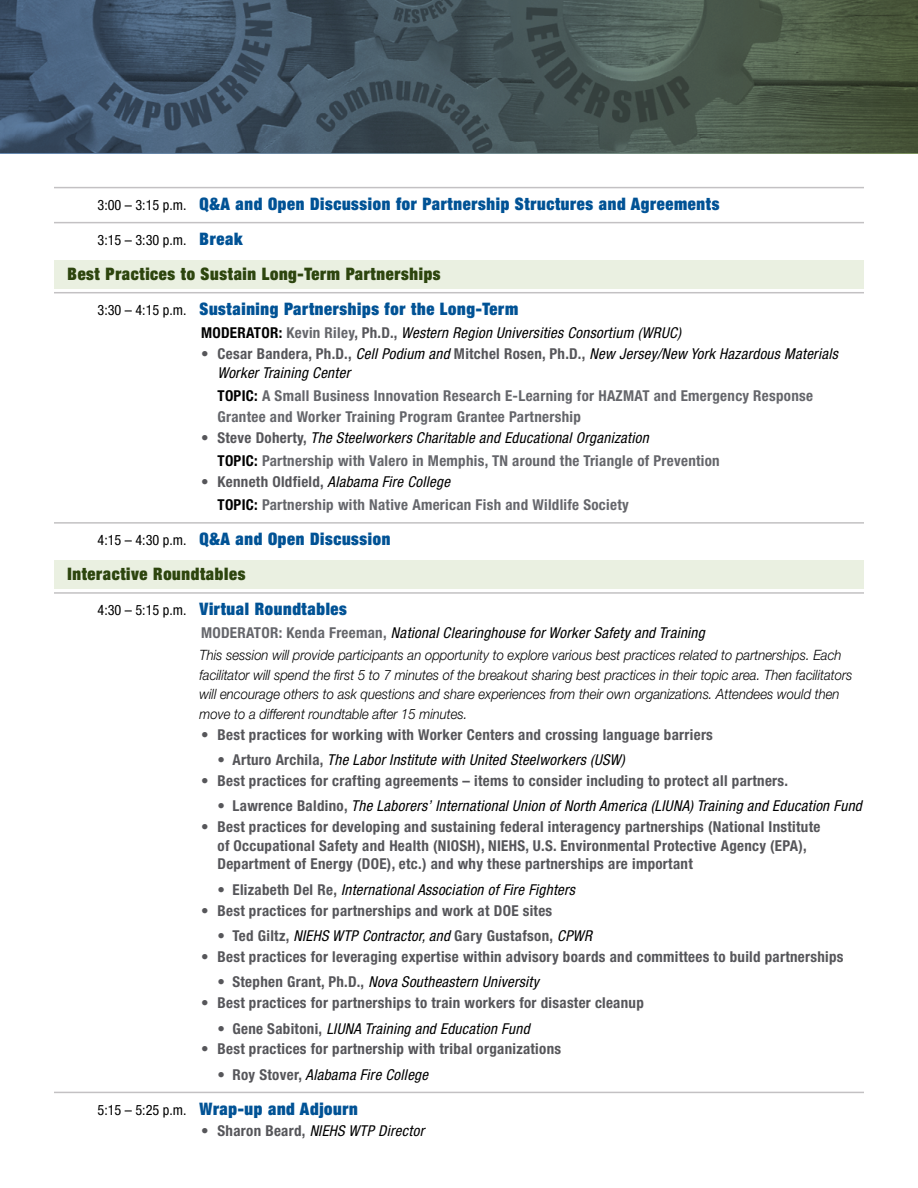
<style>
.page{position:relative;width:918px;height:1188px;background:#fff}
.page>*{position:absolute;margin:0;border:0;box-sizing:border-box;transform-origin:0 0}
.Agenda{font:900 condensed 17.25px "Helvetica Neue LT Std";letter-spacing:.04em;color:#005295;scale:.96 1}
.Breakout_Section_Tim{font:900 condensed 17.25px "Helvetica Neue LT Std";letter-spacing:.04em;color:#2d450e;scale:.96 1}
.Moderator{font:italic condensed 15px/18.8px "Helvetica Neue LT Std";letter-spacing:.02em;color:#000}
.t1{font:700 condensed 15px/18.8px "Helvetica Neue LT Std";letter-spacing:.02em;color:#56565a}
.Topics{font:700 condensed 15px/21px "Helvetica Neue LT Std";letter-spacing:.02em;color:#65666b}
.Description{font:italic 300 14.25px/19.5px "Helvetica Neue LT Std";color:#000;scale:.92 1}
.Agenda-2{font:condensed 14.25px "Helvetica Neue LT Std";color:#000}
.s1{font-weight:400;font-size:14.25px;color:#000}
.s2{font-weight:900;font-size:17.25px;color:#005295}
.s3{font-weight:700;font-style:normal}
.s4{font-weight:700;font-style:normal;color:#65666b}
.s5{font-weight:700;font-style:normal;color:#56565a}
.s6{color:#000}
</style>
<div class="page">
<hr style="left:54px;top:187px;width:810px;height:1px;background:#c3c1c3">
<hr style="left:54px;top:222px;width:810px;height:1px;background:#c3c1c3">
<div style="left:54px;top:260px;width:810px;height:29px;background:#eaf0e1"></div>
<hr style="left:54px;top:292px;width:810px;height:1px;background:#c3c1c3">
<hr style="left:54px;top:522px;width:810px;height:2px;background:#c3c1c3">
<div style="left:54px;top:560px;width:810px;height:29px;background:#eaf0e1"></div>
<hr style="left:54px;top:592px;width:810px;height:2px;background:#c3c1c3">
<hr style="left:54px;top:1092px;width:810px;height:1px;background:#c3c1c3">
<svg style="left:0;top:0;width:918px;height:153px;background:#46575b"></svg>
<p class="Agenda" style="left:98px;top:193px;width:649px"><span class="s1">3:00 – 3:15 p.m.</span> Q&amp;A and Open Discussion for Partnership Structures and Agreements</p>
<p class="Agenda-2" style="left:98px;top:232px;width:147px">3:15 – 3:30 p.m. <span class="s2">Break</span></p>
<p class="Breakout_Section_Tim" style="left:68px;top:263px;width:390px">Best Practices to Sustain Long-Term Partnerships</p>
<p class="Agenda" style="left:98px;top:298px;width:440px"><span class="s1">3:30 – 4:15 p.m.</span> Sustaining Partnerships for the Long-Term</p>
<p class="Moderator" style="left:201px;top:324px;width:482px"><span class="s3">MODERATOR:</span> <span class="s4">Kevin Riley</span><span class="s5">, Ph.D.,</span> Western Region Universities Consortium (WRUC)</p>
<p class="Moderator" style="left:218px;top:345px;width:622px;text-indent:-16px"><span class="s5">• Cesar Bandera, Ph.D.,</span> Cell Podium and <span class="s5">Mitchel Rosen, Ph.D.,</span> New Jersey/New York Hazardous Materials<br>Worker Training Center</p>
<p class="Topics" style="left:218px;top:385px;width:597px"><span class="s6">TOPIC:</span> A Small Business Innovation Research E-Learning for HAZMAT and Emergency Response<br>Grantee and Worker Training Program Grantee Partnership</p>
<p class="Moderator" style="left:201px;top:429px;width:449px"><span class="s5">• Steve Doherty,</span> The Steelworkers Charitable and Educational Organization</p>
<p class="Topics" style="left:218px;top:450px;width:504px"><span class="s6">TOPIC:</span> Partnership with Valero in Memphis, TN around the Triangle of Prevention</p>
<p class="Moderator" style="left:201px;top:473px;width:251px"><span class="s5">• Kenneth Oldfield,</span> Alabama Fire College</p>
<p class="Topics" style="left:218px;top:494px;width:413px"><span class="s6">TOPIC:</span> Partnership with Native American Fish and Wildlife Society</p>
<p class="Agenda" style="left:98px;top:528px;width:307px"><span class="s1">4:15 – 4:30 p.m.</span> Q&amp;A and Open Discussion</p>
<p class="Breakout_Section_Tim" style="left:68px;top:563px;width:187px">Interactive Roundtables</p>
<p class="Agenda" style="left:98px;top:598px;width:261px"><span class="s1">4:30 – 5:15 p.m.</span> Virtual Roundtables</p>
<p class="Moderator" style="left:201px;top:624px;width:505px"><span class="s4">MODERATOR: Kenda Freeman,</span> National Clearinghouse for Worker Safety and Training</p>
<p class="Description" style="left:200px;top:645px;width:711px">This session will provide participants an opportunity to explore various best practices related to partnerships. Each facilitator will spend the first 5 to 7 minutes of the breakout sharing best practices in their topic area. Then facilitators will encourage others to ask questions and share experiences from their own organizations. Attendees would then move to a different roundtable after 15 minutes.</p>
<p class="t1" style="left:201px;top:725px;width:513px">• Best practices for working with Worker Centers and crossing language barriers</p>
<p class="Moderator" style="left:218px;top:751px;width:409px"><span class="s5">• Arturo Archila,</span> The Labor Institute with United Steelworkers (USW)</p>
<p class="t1" style="left:201px;top:771px;width:589px">• Best practices for crafting agreements – items to consider including to protect all partners.</p>
<p class="Moderator" style="left:218px;top:797px;width:646px"><span class="s5">• Lawrence Baldino,</span> The Laborers’ International Union of North America (LIUNA) Training and Education Fund</p>
<p class="t1" style="left:218px;top:817px;width:604px;text-indent:-16px">• Best practices for developing and sustaining federal interagency partnerships (National Institute of Occupational Safety and Health (NIOSH), NIEHS, U.S. Environmental Protective Agency (EPA),<br>Department of Energy (DOE), etc.) and why these partnerships are important</p>
<p class="Moderator" style="left:218px;top:880px;width:359px"><span class="s5">• Elizabeth Del Re,</span> International Association of Fire Fighters</p>
<p class="t1" style="left:201px;top:901px;width:353px">• Best practices for partnerships and work at DOE sites</p>
<p class="Moderator" style="left:218px;top:927px;width:376px"><span class="s5">• Ted Giltz,</span> NIEHS WTP Contractor, and <span class="s5">Gary Gustafson,</span> CPWR</p>
<p class="t1" style="left:201px;top:947px;width:644px">• Best practices for leveraging expertise within advisory boards and committees to build partnerships</p>
<p class="Moderator" style="left:218px;top:973px;width:323px"><span class="s5">• Stephen Grant, Ph.D.,</span> Nova Southeastern University</p>
<p class="t1" style="left:201px;top:993px;width:444px">• Best practices for partnerships to train workers for disaster cleanup</p>
<p class="Moderator" style="left:218px;top:1019px;width:314px"><span class="s5">• Gene Sabitoni,</span> LIUNA Training and Education Fund</p>
<p class="t1" style="left:201px;top:1040px;width:362px">• Best practices for partnership with tribal organizations</p>
<p class="Moderator" style="left:218px;top:1065px;width:212px"><span class="s5">• Roy Stover,</span> Alabama Fire College</p>
<p class="Agenda" style="left:98px;top:1098px;width:273px"><span class="s1">5:15 – 5:25 p.m.</span> Wrap-up and Adjourn</p>
<p class="Moderator" style="left:201px;top:1121px;width:225px"><span class="s5">• Sharon Beard,</span> NIEHS WTP Director</p>
</div>
